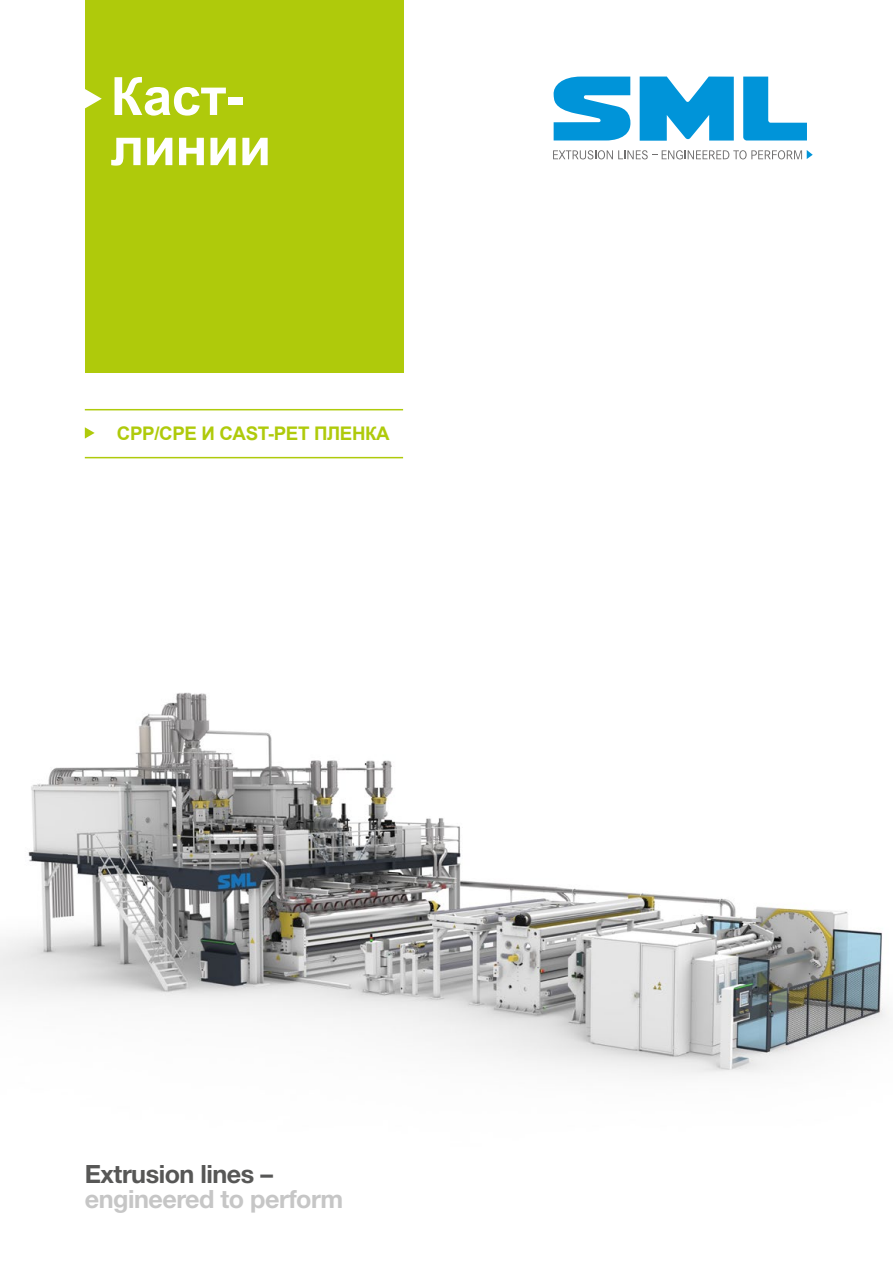
<style>
.page{position:relative;width:893px;height:1263px;background:#fff}
.page>*{position:absolute;margin:0;border:0;box-sizing:border-box;transform-origin:0 0}
.t1{font:700 52.8px/50.1px "Arial";letter-spacing:-.01em;color:#fff}
.t2{font:700 25.2px "Helvetica Neue LT Std";letter-spacing:-.02em;color:#c6c6c6}
.t3{font:700 25.2px "Helvetica Neue LT Std";letter-spacing:-.02em;color:#575756}
.t4{font:700 18.75px "Arial";letter-spacing:-.02em;color:#afca0b}
</style>
<div class="page">
<img style="left:0;top:692px;width:889px;height:384px">
<svg style="left:743px;top:77px;width:64px;height:63px"></svg>
<svg style="left:640px;top:77px;width:94px;height:64px"></svg>
<svg style="left:553px;top:77px;width:77px;height:63px"></svg>
<svg style="left:553px;top:150px;width:260px;height:9px"></svg>
<div style="left:85px;top:0;width:318px;height:373px;background:#afca0b"></div>
<svg style="left:85px;top:89px;width:17px;height:19px"></svg>
<svg style="left:85px;top:427px;width:10px;height:12px"></svg>
<hr style="left:85px;top:409px;width:318px;height:1px;background:#afca0b">
<hr style="left:85px;top:457px;width:318px;height:1px;background:#afca0b">
<h1 class="t1" style="left:111px;top:73px;width:162px">Каст&shy;линии</h1>
<p class="t4" style="left:117px;top:421px;width:274px">CPP/CPE И CAST-PET ПЛЕНКА</p>
<h2 class="t3" style="left:85px;top:1158px;width:190px">Extrusion lines –</h2>
<h2 class="t2" style="left:85px;top:1183px;width:260px">engineered to perform</h2>
</div>
